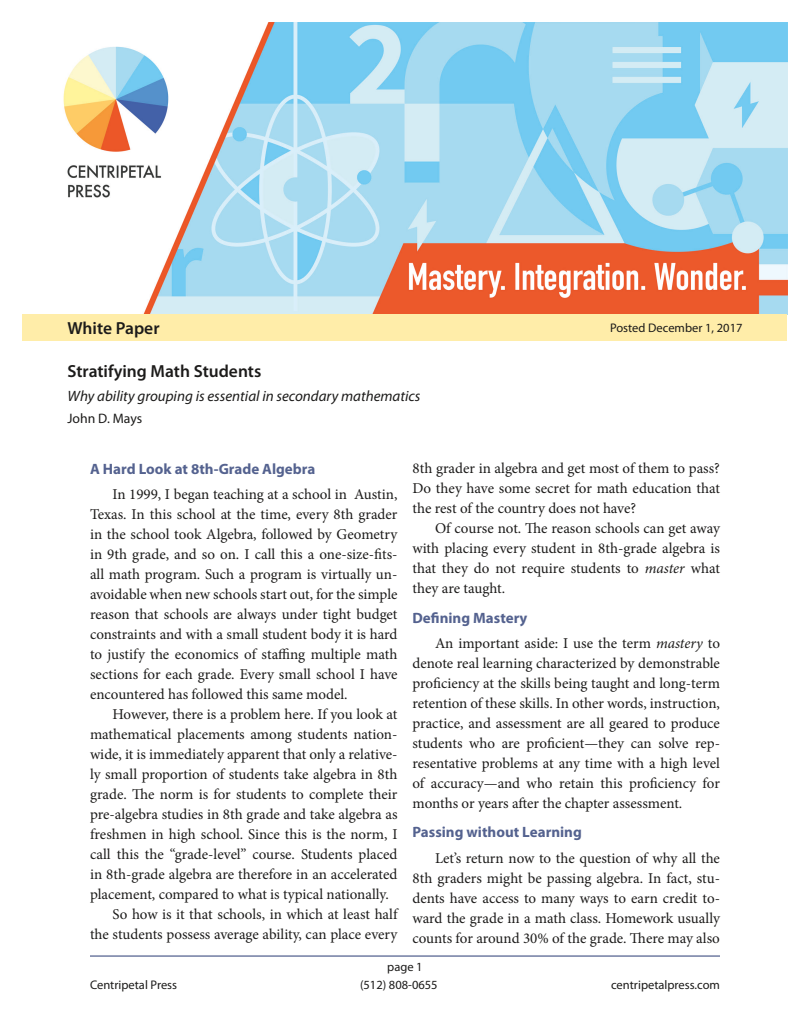
<style>
.page{position:relative;width:810px;height:1035px;background:#fff}
.page>*{position:absolute;margin:0;border:0;box-sizing:border-box;transform-origin:0 0}
.t1{font:600 17.5px "Myriad Pro";color:#1c1b1a}
.t2{font:15px/20px "Minion Pro";letter-spacing:-.005em;color:#1c1b1a;text-align:justify}
.t3{font:700 15px "Myriad Pro";color:#54628f}
.t4{font:italic 15px "Myriad Pro";color:#1c1b1a}
.t5{font:13.75px "Myriad Pro";color:#1c1b1a}
.t6{font:12.5px "Myriad Pro";color:#1c1b1a}
.s1{font-style:italic}
</style>
<div class="page">
<hr style="left:90px;top:955px;width:630px;height:2px;background:#54628f">
<img style="left:63px;top:22px;width:725px;height:292px">
<div style="left:22px;top:314px;width:766px;height:27px;background:#ffeda9"></div>
<p class="t1" style="left:68px;top:317px;width:94px">White Paper</p>
<p class="t6" style="left:610px;top:320px;width:134px">Posted December 1, 2017</p>
<p class="t1" style="left:68px;top:360px;width:195px">Stratifying Math Students</p>
<p class="t4" style="left:68px;top:386px;width:355px">Why ability grouping is essential in secondary mathematics</p>
<p class="t5" style="left:68px;top:410px;width:76px">John D. Mays</p>
<p class="t3" style="left:90px;top:459px;width:227px">A Hard Look at 8th-Grade Algebra</p>
<p class="t2" style="left:90px;top:485px;width:309px;text-indent:22px">In 1999, I began teaching at a school in Austin, Texas. In this school at the time, every 8th grader in the school took Algebra, followed by Geometry in 9th grade, and so on. I call this a one-size-fits&shy;all math program. Such a program is virtually un&shy;avoidable when new schools start out, for the simple reason that schools are always under tight budget constraints and with a small student body it is hard to justify the economics of staffing multiple math sections for each grade. Every small school I have encountered has followed this same model.</p>
<p class="t2" style="left:112px;top:705px;width:286px">However, there is a problem here. If you look at</p>
<p class="t2" style="left:90px;top:725px;width:309px">mathematical placements among students nation-</p>
<p class="t2" style="left:90px;top:745px;width:309px">wide, it is immediately apparent that only a relative-</p>
<p class="t2" style="left:90px;top:765px;width:309px">ly small proportion of students take algebra in 8th</p>
<p class="t2" style="left:90px;top:785px;width:309px">grade. The norm is for students to complete their</p>
<p class="t2" style="left:90px;top:805px;width:309px">pre-algebra studies in 8th grade and take algebra as</p>
<p class="t2" style="left:90px;top:825px;width:309px">freshmen in high school. Since this is the norm, I</p>
<p class="t2" style="left:90px;top:845px;width:309px">call this the “grade-level” course. Students placed</p>
<p class="t2" style="left:90px;top:865px;width:309px">in 8th-grade algebra are therefore in an accelerated</p>
<p class="t2" style="left:90px;top:885px;width:300px">placement, compared to what is typical nationally.</p>
<p class="t2" style="left:112px;top:905px;width:287px">So how is it that schools, in which at least half</p>
<p class="t2" style="left:90px;top:925px;width:309px">the students possess average ability, can place every</p>
<p class="t2" style="left:412px;top:459px;width:309px">8th grader in algebra and get most of them to pass?<br>Do they have some secret for math education that the rest of the country does not have?</p>
<p class="t2" style="left:412px;top:519px;width:309px;text-indent:22px">Of course not. The reason schools can get away with placing every student in 8th-grade algebra is that they do not require students to <span class="s1">master</span> what they are taught.</p>
<p class="t3" style="left:412px;top:608px;width:117px">Defining Mastery</p>
<p class="t2" style="left:413px;top:634px;width:309px;text-indent:22px">An important aside: I use the term <span class="s1">mastery</span> to denote real learning characterized by demonstrable proficiency at the skills being taught and long-term retention of these skills. In other words, instruction, practice, and assessment are all geared to produce students who are proficient—they can solve rep&shy;resentative problems at any time with a high level of accuracy—and who retain this proficiency for months or years after the chapter assessment.</p>
<p class="t3" style="left:413px;top:823px;width:171px">Passing without Learning</p>
<p class="t2" style="left:413px;top:848px;width:309px;text-indent:22px">Let’s return now to the question of why all the 8th graders might be passing algebra. In fact, stu&shy;dents have access to many ways to earn credit to&shy;ward the grade in a math class. Homework usually counts for around 30% of the grade. There may also</p>
<p class="t6" style="left:387px;top:959px;width:37px">page 1</p>
<p class="t6" style="left:90px;top:977px;width:89px">Centripetal Press</p>
<p class="t6" style="left:360px;top:977px;width:79px">(512) 808-0655</p>
<p class="t6" style="left:611px;top:977px;width:110px">centripetalpress.com</p>
</div>
